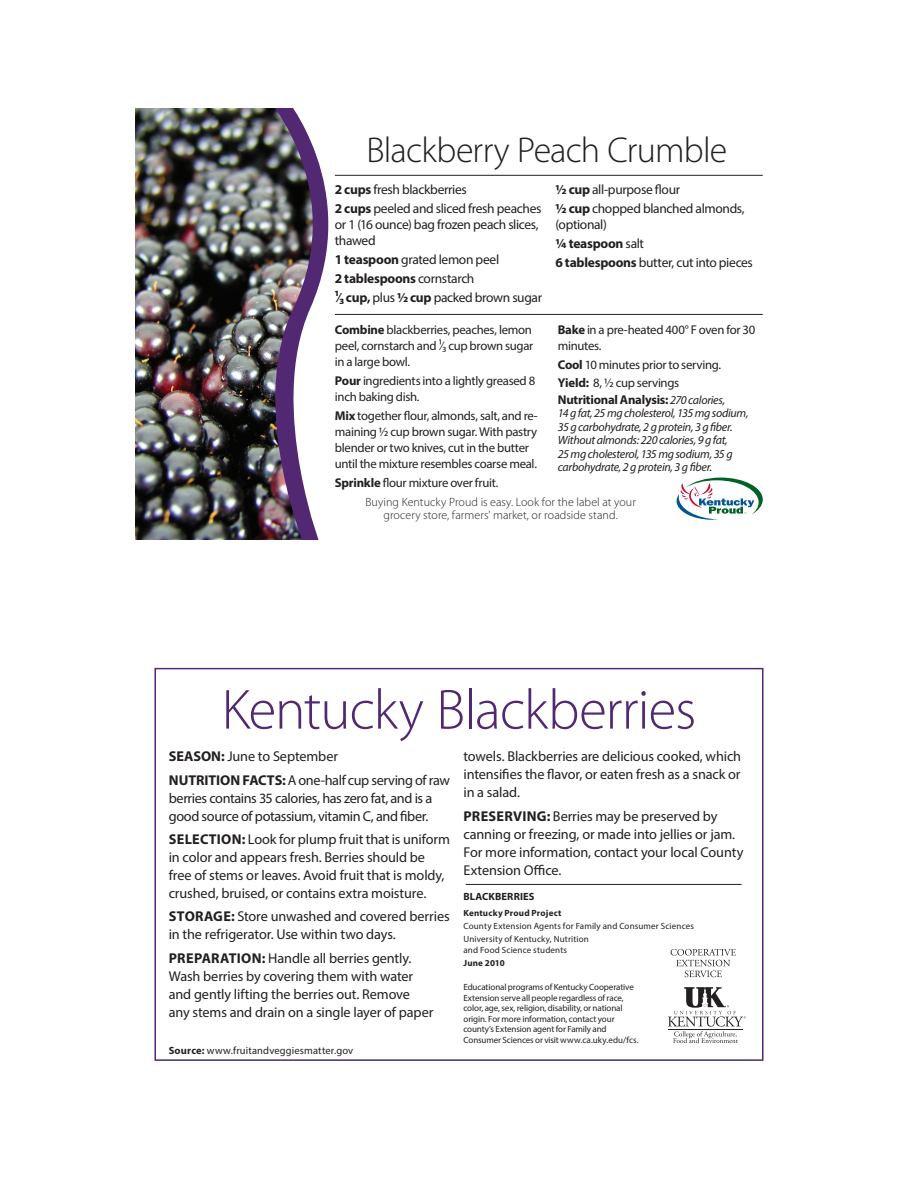
<style>
.page{position:relative;width:918px;height:1188px;background:#fff}
.page>*{position:absolute;margin:0;border:0;box-sizing:border-box;transform-origin:0 0}
.t1{font:300 57px "Myriad Pro";letter-spacing:-.02em;color:#532872}
.t2{font:300 36px "Myriad Pro";letter-spacing:-.02em;color:#231f20}
.t3{font:14.25px/18px "Myriad Pro";letter-spacing:-.01em;color:#231f20}
.t4{font:14.25px/18px "Myriad Pro";letter-spacing:-.03em;color:#231f20}
.t5{font:13.5px/18.8px "Myriad Pro";letter-spacing:-.025em;color:#231f20}
.t6{font:12.75px/16.2px "Myriad Pro";letter-spacing:-.025em;color:#231f20}
.t7{font:700 12.75px "Myriad Pro";letter-spacing:-.02em;color:#231f20}
.t8{font:italic 12px/13.5px "Myriad Pro";letter-spacing:-.025em;color:#231f20}
.t9{font:300 12px/13.5px "Myriad Pro";letter-spacing:.005em;color:#231f20;text-align:center}
.t10{font:10.5px "Myriad Pro";letter-spacing:.015em;color:#231f20}
.t11{font:700 10.5px "Myriad Pro";letter-spacing:.01em;color:#231f20}
.t12{font:9px/10.5px "Myriad Pro";letter-spacing:-.01em;color:#231f20}
.t13{font:9px/13.2px "Myriad Pro";letter-spacing:.015em;color:#231f20}
.t14{font:9px/13.2px "Myriad Pro";letter-spacing:.02em;color:#231f20}
.s1{font-weight:700}
.s2{font-weight:400;font-style:italic;font-size:12px}
</style>
<div class="page">
<hr style="left:335px;top:314px;width:428px;height:1px;background:#231f20">
<hr style="left:335px;top:175px;width:428px;height:1px;background:#231f20">
<svg style="left:677px;top:478px;width:86px;height:42px"></svg>
<svg style="left:314px;top:149px;width:49px;height:391px"></svg>
<img style="left:135px;top:108px;width:179px;height:432px">
<div style="left:154px;top:668px;width:610px;height:393px;border:2px solid #532872"></div>
<hr style="left:466px;top:884px;width:276px;height:1px;background:#231f20">
<svg style="left:668px;top:987px;width:78px;height:56px"></svg>
<svg style="left:671px;top:949px;width:65px;height:28px"></svg>
<p class="t2" style="left:366px;top:128px;width:363px">Blackberry Peach Crumble</p>
<p class="t5" style="left:335px;top:180px;width:208px"><span class="s1">2 cups</span> fresh blackberries<br><span class="s1">2 cups</span> peeled and sliced fresh peaches</p>
<p class="t5" style="left:335px;top:216px;width:205px;line-height:16px">or 1 (16 ounce) bag frozen peach slices, thawed</p>
<p class="t5" style="left:335px;top:250px;width:209px"><span class="s1">1 teaspoon</span> grated lemon peel<br><span class="s1">2 tablespoons</span> cornstarch<br><span class="s1">¹⁄₃ cup,</span> plus <span class="s1">½ cup</span> packed brown sugar</p>
<p class="t6" style="left:335px;top:321px;width:200px;text-align:justify"><span class="s1">Combine</span> blackberries, peaches, lemon peel, cornstarch and ¹⁄₃ cup brown sugar in a large bowl.</p>
<p class="t6" style="left:335px;top:372px;width:202px"><span class="s1">Pour</span> ingredients into a lightly greased 8 inch baking dish.</p>
<p class="t6" style="left:335px;top:407px;width:204px"><span class="s1">Mix</span> together flour, almonds, salt, and re&shy;maining ½ cup brown sugar. With pastry blender or two knives, cut in the butter until the mixture resembles coarse meal.</p>
<p class="t6" style="left:335px;top:474px;width:165px"><span class="s1">Sprinkle</span> flour mixture over fruit.</p>
<p class="t5" style="left:556px;top:180px;width:191px"><span class="s1">½ cup</span> all-purpose flour<br><span class="s1">½ cup</span> chopped blanched almonds,</p>
<p class="t5" style="left:556px;top:215px;width:199px">(optional)<br><span class="s1">¼ teaspoon</span> salt<br><span class="s1">6 tablespoons</span> butter, cut into pieces</p>
<p class="t6" style="left:558px;top:321px;width:199px"><span class="s1">Bake</span> in a pre-heated 400° F oven for 30 minutes.</p>
<p class="t6" style="left:558px;top:355px;width:165px;line-height:18.8px"><span class="s1">Cool</span> 10 minutes prior to serving.<br><span class="s1">Yield:</span> 8, ½ cup servings</p>
<p class="t7" style="left:558px;top:391px;width:169px">Nutritional Analysis: <span class="s2">270 calories,</span></p>
<p class="t8" style="left:558px;top:406px;width:192px">14 g fat, 25 mg cholesterol, 135 mg sodium, 35 g carbohydrate, 2 g protein, 3 g fiber.<br>Without almonds: 220 calories, 9 g fat,<br>25 mg cholesterol, 135 mg sodium, 35 g carbohydrate, 2 g protein, 3 g fiber.</p>
<p class="t9" style="left:365px;top:495px;width:272px">Buying Kentucky Proud is easy. Look for the label at your grocery store, farmers' market, or roadside stand.</p>
<p class="t1" style="left:222px;top:675px;width:476px">Kentucky Blackberries</p>
<p class="t3" style="left:169px;top:745px;width:283px;line-height:23.4px"><span class="s1">SEASON:</span> June to September<br><span class="s1">NUTRITION FACTS:</span> A one-half cup serving of raw</p>
<p class="t4" style="left:169px;top:789px;width:265px">berries contains 35 calories, has zero fat, and is a good source of potassium, vitamin C, and fiber.</p>
<p class="t3" style="left:169px;top:830px;width:283px"><span class="s1">SELECTION:</span> Look for plump fruit that is uniform in color and appears fresh. Berries should be free of stems or leaves. Avoid fruit that is moldy, crushed, bruised, or contains extra moisture.</p>
<p class="t3" style="left:169px;top:907px;width:282px"><span class="s1">STORAGE:</span> Store unwashed and covered berries in the refrigerator. Use within two days.</p>
<p class="t3" style="left:169px;top:949px;width:266px"><span class="s1">PREPARATION:</span> Handle all berries gently.<br>Wash berries by covering them with water and gently lifting the berries out. Remove any stems and drain on a single layer of paper</p>
<p class="t3" style="left:463px;top:747px;width:279px;text-align:justify">towels. Blackberries are delicious cooked, which intensifies the flavor, or eaten fresh as a snack or in a salad.</p>
<p class="t3" style="left:463px;top:807px;width:281px"><span class="s1">PRESERVING:</span> Berries may be preserved by canning or freezing, or made into jellies or jam.<br>For more information, contact your local County Extension Office.</p>
<p class="t11" style="left:464px;top:890px;width:72px">BLACKBERRIES</p>
<p class="t13" style="left:464px;top:906px;width:232px"><span class="s1">Kentucky Proud Project<br></span>County Extension Agents for Family and Consumer Sciences<br>University of Kentucky, Nutrition</p>
<p class="t14" style="left:464px;top:943px;width:105px">and Food Science students<br><span class="s1">June 2010</span></p>
<p class="t12" style="left:464px;top:982px;width:177px">Educational programs of Kentucky Cooperative Extension serve all people regardless of race, color, age, sex, religion, disability, or national origin. For more information, contact your county’s Extension agent for Family and Consumer Sciences or visit www.ca.uky.edu/fcs.</p>
<p class="t10" style="left:169px;top:1044px;width:186px"><span class="s1">Source:</span> www.fruitandveggiesmatter.gov</p>
</div>
